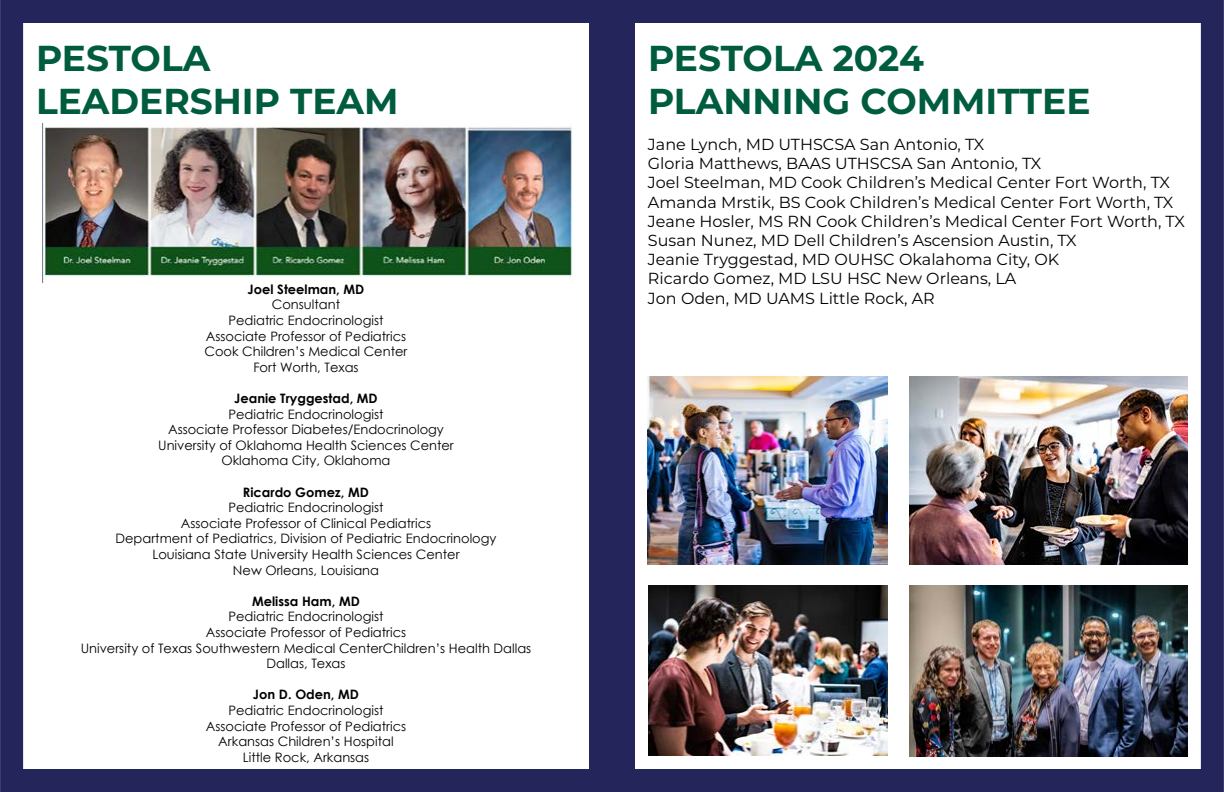
<style>
.page{position:relative;width:1224px;height:792px;background:#fff}
.page>*{position:absolute;margin:0;border:0;box-sizing:border-box;transform-origin:0 0}
.t1{font:700 36px/43.2px "Montserrat";color:#005c3f}
.t2{font:16px/19.2px "Montserrat";color:#000}
.t3{font:13px/15.6px "Century Gothic";color:#000;text-align:center}
.t4{font:700 13px "Century Gothic";color:#000}
</style>
<div class="page">
<div style="left:612px;top:0;width:612px;height:792px;border:23px solid #24255a"></div>
<div style="left:0;top:0;width:612px;height:792px;border:23px solid #24255a"></div>
<img style="left:42px;top:123px;width:530px;height:159px">
<img style="left:648px;top:376px;width:240px;height:188px">
<img style="left:909px;top:376px;width:279px;height:188px">
<img style="left:909px;top:586px;width:279px;height:170px">
<img style="left:648px;top:586px;width:240px;height:170px">
<h1 class="t1" style="left:36px;top:35px;width:364px">PESTOLA<br>LEADERSHIP TEAM</h1>
<h1 class="t1" style="left:648px;top:35px;width:444px">PESTOLA 2024<br>PLANNING COMMITTEE</h1>
<p class="t2" style="left:648px;top:134px;width:538px">Jane Lynch, MD UTHSCSA San Antonio, TX<br>Gloria Matthews, BAAS UTHSCSA San Antonio, TX<br>Joel Steelman, MD Cook Children’s Medical Center Fort Worth, TX Amanda Mrstik, BS Cook Children’s Medical Center Fort Worth, TX Jeane Hosler, MS RN Cook Children’s Medical Center Fort Worth, TX Susan Nunez, MD Dell Children’s Ascension Austin, TX<br>Jeanie Tryggestad, MD OUHSC Okalahoma City, OK<br>Ricardo Gomez, MD LSU HSC New Orleans, LA<br>Jon Oden, MD UAMS Little Rock, AR</p>
<p class="t4" style="left:248px;top:279px;width:118px">Joel Steelman, MD</p>
<p class="t3" style="left:205px;top:297px;width:204px">Consultant<br>Pediatric Endocrinologist<br>Associate Professor of Pediatrics<br>Cook Children’s Medical Center<br>Fort Worth, Texas</p>
<p class="t4" style="left:234px;top:388px;width:145px">Jeanie Tryggestad, MD</p>
<p class="t3" style="left:158px;top:406px;width:297px">Pediatric Endocrinologist<br>Associate Professor Diabetes/Endocrinology University of Oklahoma Health Sciences Center Oklahoma City, Oklahoma</p>
<p class="t4" style="left:243px;top:482px;width:128px">Ricardo Gomez, MD</p>
<p class="t3" style="left:116px;top:499px;width:383px">Pediatric Endocrinologist<br>Associate Professor of Clinical Pediatrics<br>Department of Pediatrics, Division of Pediatric Endocrinology Louisiana State University Health Sciences Center<br>New Orleans, Louisiana</p>
<p class="t4" style="left:252px;top:591px;width:109px">Melissa Ham, MD</p>
<p class="t3" style="left:81px;top:609px;width:452px">Pediatric Endocrinologist<br>Associate Professor of Pediatrics<br>University of Texas Southwestern Medical CenterChildren’s Health Dallas Dallas, Texas</p>
<p class="t4" style="left:253px;top:685px;width:108px">Jon D. Oden, MD</p>
<p class="t3" style="left:206px;top:702px;width:202px">Pediatric Endocrinologist<br>Associate Professor of Pediatrics<br>Arkansas Children’s Hospital<br>Little Rock, Arkansas</p>
</div>
